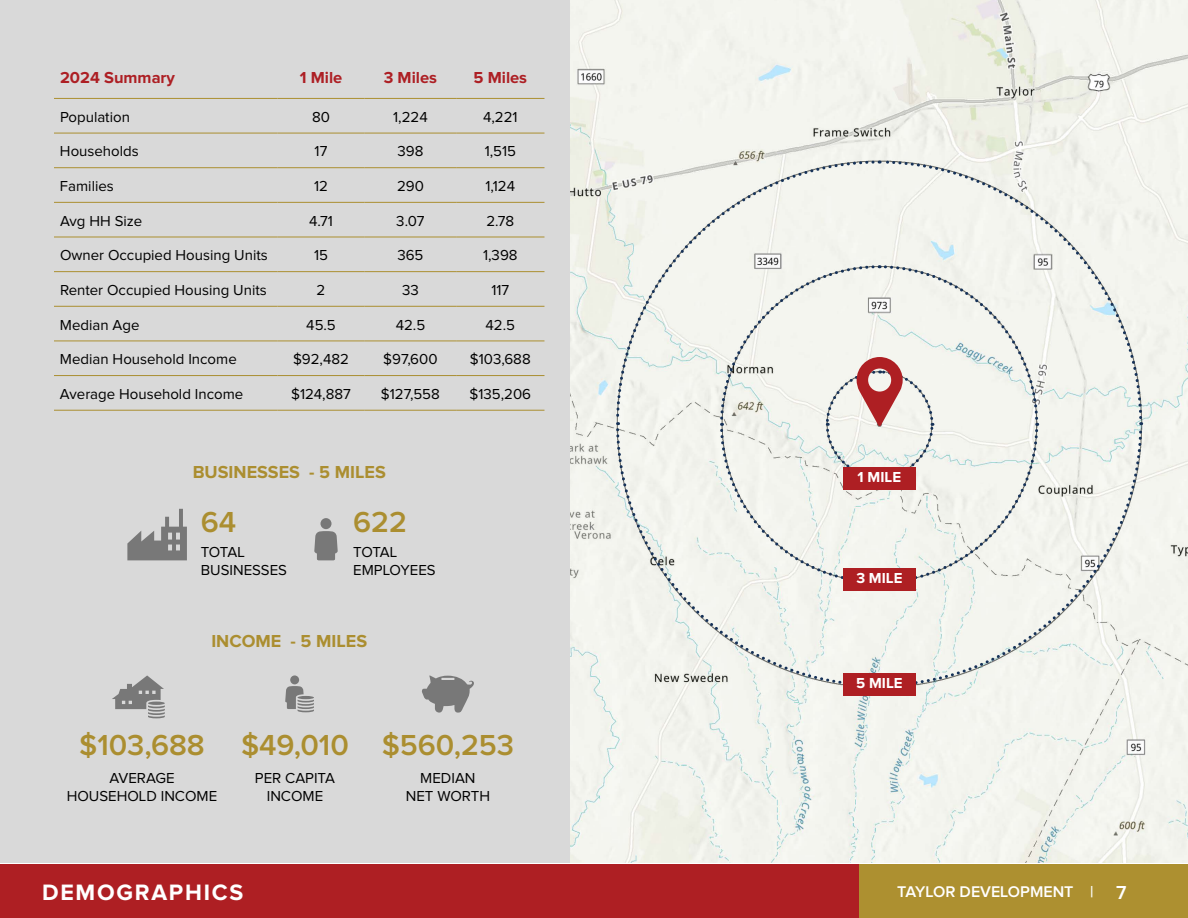
<style>
.page{position:relative;width:1188px;height:918px;background:#fff}
.page>*{position:absolute;margin:0;border:0;box-sizing:border-box;transform-origin:0 0}
.t1{font:600 30px "Proxima Nova";color:#ab8e30}
.t2{font:700 23.1px "Proxima Nova";letter-spacing:.075em;color:#fff}
.t3{font:700 18px "Proxima Nova";color:#ab8e30}
.t4{font:700 16.5px "Proxima Nova";color:#ad1f24}
.t5{font:600 16.05px "Proxima Nova";color:#fff}
.t6{font:15px/18px "Proxima Nova";color:#000;text-align:center}
.t7{font:700 15px "Proxima Nova";color:#fff}
.s1{font-size:19.5px}
</style>
<div class="page">
<div style="left:0;top:0;width:1188px;height:862px;background:#d9d9d9"></div>
<img style="left:571px;top:0;width:617px;height:863px">
<svg style="left:882px;top:424px;width:262px;height:264px;background:#edefea"></svg>
<svg style="left:879px;top:159px;width:265px;height:262px;background:#eeefea"></svg>
<svg style="left:615px;top:159px;width:261px;height:265px;background:#eeefea"></svg>
<svg style="left:615px;top:427px;width:264px;height:261px;background:#eceee9"></svg>
<svg style="left:718px;top:264px;width:322px;height:321px;background:#ecebe6"></svg>
<hr style="left:54px;top:98px;width:223px;height:1px;background:#ab8f30">
<hr style="left:277px;top:98px;width:88px;height:1px;background:#ab8f30">
<hr style="left:365px;top:98px;width:91px;height:1px;background:#ab8f30">
<hr style="left:456px;top:98px;width:88px;height:1px;background:#ab8f30">
<hr style="left:54px;top:133px;width:223px;height:1px;background:#ab8f30">
<hr style="left:277px;top:133px;width:88px;height:1px;background:#ab8f30">
<hr style="left:365px;top:133px;width:91px;height:1px;background:#ab8f30">
<hr style="left:456px;top:133px;width:88px;height:1px;background:#ab8f30">
<hr style="left:54px;top:167px;width:223px;height:1px;background:#ab8f30">
<hr style="left:277px;top:167px;width:88px;height:1px;background:#ab8f30">
<hr style="left:365px;top:167px;width:91px;height:1px;background:#ab8f30">
<hr style="left:456px;top:167px;width:88px;height:1px;background:#ab8f30">
<hr style="left:54px;top:202px;width:223px;height:1px;background:#ab8f30">
<hr style="left:277px;top:202px;width:88px;height:1px;background:#ab8f30">
<hr style="left:365px;top:202px;width:91px;height:1px;background:#ab8f30">
<hr style="left:456px;top:202px;width:88px;height:1px;background:#ab8f30">
<hr style="left:54px;top:237px;width:223px;height:1px;background:#ab8f30">
<hr style="left:277px;top:237px;width:88px;height:1px;background:#ab8f30">
<hr style="left:365px;top:237px;width:91px;height:1px;background:#ab8f30">
<hr style="left:456px;top:237px;width:88px;height:1px;background:#ab8f30">
<hr style="left:54px;top:271px;width:223px;height:1px;background:#ab8f30">
<hr style="left:277px;top:271px;width:88px;height:1px;background:#ab8f30">
<hr style="left:365px;top:271px;width:91px;height:1px;background:#ab8f30">
<hr style="left:456px;top:271px;width:88px;height:1px;background:#ab8f30">
<hr style="left:54px;top:306px;width:223px;height:1px;background:#ab8f30">
<hr style="left:277px;top:306px;width:88px;height:1px;background:#ab8f30">
<hr style="left:365px;top:306px;width:91px;height:1px;background:#ab8f30">
<hr style="left:456px;top:306px;width:88px;height:1px;background:#ab8f30">
<hr style="left:54px;top:341px;width:223px;height:1px;background:#ab8f30">
<hr style="left:277px;top:341px;width:88px;height:1px;background:#ab8f30">
<hr style="left:365px;top:341px;width:91px;height:1px;background:#ab8f30">
<hr style="left:456px;top:341px;width:88px;height:1px;background:#ab8f30">
<hr style="left:54px;top:375px;width:223px;height:1px;background:#aa8e30">
<hr style="left:277px;top:375px;width:88px;height:1px;background:#aa8e30">
<hr style="left:365px;top:375px;width:91px;height:1px;background:#aa8e30">
<hr style="left:456px;top:375px;width:88px;height:1px;background:#aa8e30">
<hr style="left:54px;top:410px;width:223px;height:1px;background:#aa8e30">
<hr style="left:277px;top:410px;width:88px;height:1px;background:#aa8e30">
<hr style="left:365px;top:410px;width:91px;height:1px;background:#aa8e30">
<hr style="left:456px;top:410px;width:88px;height:1px;background:#aa8e30">
<svg style="left:127px;top:509px;width:60px;height:51px"></svg>
<svg style="left:314px;top:531px;width:24px;height:29px"></svg>
<div style="left:320px;top:518px;width:12px;height:11px;background:#787878;border-radius:50%"></div>
<svg style="left:112px;top:675px;width:53px;height:43px"></svg>
<hr style="left:148px;top:702px;width:17px;height:3px;background:#787878;border-radius:50%">
<div style="left:290px;top:675px;width:9px;height:9px;background:#787878;border-radius:50%"></div>
<svg style="left:285px;top:686px;width:29px;height:26px"></svg>
<hr style="left:298px;top:696px;width:16px;height:3px;background:#787878;border-radius:50%">
<svg style="left:422px;top:675px;width:52px;height:38px"></svg>
<div style="left:843px;top:467px;width:73px;height:22px;background:#ae1f23"></div>
<div style="left:843px;top:568px;width:73px;height:22px;background:#ae1f23"></div>
<div style="left:843px;top:673px;width:73px;height:22px;background:#ae1f23"></div>
<div style="left:0;top:864px;width:1188px;height:54px;background:#ae1f23"></div>
<div style="left:860px;top:864px;width:328px;height:54px;background:#ad9030"></div>
<p class="t4" style="left:60px;top:68px;width:117px">2024 Summary</p>
<p class="t4" style="left:300px;top:68px;width:44px">1 Mile</p>
<p class="t4" style="left:384px;top:68px;width:55px">3 Miles</p>
<p class="t4" style="left:473px;top:68px;width:55px">5 Miles</p>
<p class="t6" style="left:60px;top:108px;width:71px">Population</p>
<p class="t6" style="left:312px;top:108px;width:19px">80</p>
<p class="t6" style="left:393px;top:108px;width:36px">1,224</p>
<p class="t6" style="left:483px;top:108px;width:36px">4,221</p>
<p class="t6" style="left:60px;top:143px;width:80px">Households</p>
<p class="t6" style="left:315px;top:143px;width:14px">17</p>
<p class="t6" style="left:397px;top:143px;width:27px">398</p>
<p class="t6" style="left:485px;top:143px;width:33px">1,515</p>
<p class="t6" style="left:60px;top:178px;width:55px">Families</p>
<p class="t6" style="left:314px;top:178px;width:15px">12</p>
<p class="t6" style="left:397px;top:178px;width:28px">290</p>
<p class="t6" style="left:486px;top:178px;width:31px">1,124</p>
<p class="t6" style="left:60px;top:212px;width:84px">Avg HH Size</p>
<p class="t6" style="left:309px;top:212px;width:25px">4.71</p>
<p class="t6" style="left:396px;top:212px;width:30px">3.07</p>
<p class="t6" style="left:486px;top:212px;width:29px">2.78</p>
<p class="t6" style="left:60px;top:247px;width:209px">Owner Occupied Housing Units</p>
<p class="t6" style="left:314px;top:247px;width:15px">15</p>
<p class="t6" style="left:397px;top:247px;width:28px">365</p>
<p class="t6" style="left:483px;top:247px;width:36px">1,398</p>
<p class="t6" style="left:60px;top:282px;width:208px">Renter Occupied Housing Units</p>
<p class="t6" style="left:317px;top:282px;width:10px">2</p>
<p class="t6" style="left:402px;top:282px;width:18px">33</p>
<p class="t6" style="left:491px;top:282px;width:19px">117</p>
<p class="t6" style="left:60px;top:316px;width:81px">Median Age</p>
<p class="t6" style="left:306px;top:316px;width:31px">45.5</p>
<p class="t6" style="left:396px;top:316px;width:31px">42.5</p>
<p class="t6" style="left:486px;top:316px;width:31px">42.5</p>
<p class="t6" style="left:60px;top:351px;width:178px">Median Household Income</p>
<p class="t6" style="left:293px;top:351px;width:57px">$92,482</p>
<p class="t6" style="left:383px;top:351px;width:56px">$97,600</p>
<p class="t6" style="left:470px;top:351px;width:62px">$103,688</p>
<p class="t6" style="left:60px;top:386px;width:185px">Average Household Income</p>
<p class="t6" style="left:291px;top:386px;width:61px">$124,887</p>
<p class="t6" style="left:381px;top:386px;width:60px">$127,558</p>
<p class="t6" style="left:470px;top:386px;width:63px">$135,206</p>
<p class="t3" style="left:193px;top:461px;width:195px">BUSINESSES - 5 MILES</p>
<h1 class="t1" style="left:201px;top:509px;width:37px">64</h1>
<h1 class="t1" style="left:353px;top:509px;width:55px">622</h1>
<p class="t6" style="left:201px;top:544px;width:88px;text-align:left">TOTAL<br>BUSINESSES</p>
<p class="t6" style="left:353px;top:544px;width:84px;text-align:left">TOTAL<br>EMPLOYEES</p>
<p class="t3" style="left:211px;top:631px;width:157px">INCOME - 5 MILES</p>
<h1 class="t1" style="left:79px;top:731px;width:436px">$103,688 $49,010 $560,253</h1>
<p class="t6" style="left:67px;top:769px;width:152px">AVERAGE<br>HOUSEHOLD INCOME</p>
<p class="t6" style="left:255px;top:769px;width:82px">PER CAPITA<br>INCOME</p>
<p class="t6" style="left:406px;top:769px;width:86px">MEDIAN<br>NET WORTH</p>
<p class="t7" style="left:858px;top:469px;width:45px">1 MILE</p>
<p class="t7" style="left:856px;top:569px;width:48px">3 MILE</p>
<p class="t7" style="left:856px;top:675px;width:48px">5 MILE</p>
<h2 class="t2" style="left:42px;top:879px;width:203px">DEMOGRAPHICS</h2>
<p class="t5" style="left:897px;top:885px;width:231px">TAYLOR DEVELOPMENT | <span class="s1">7</span></p>
</div>
